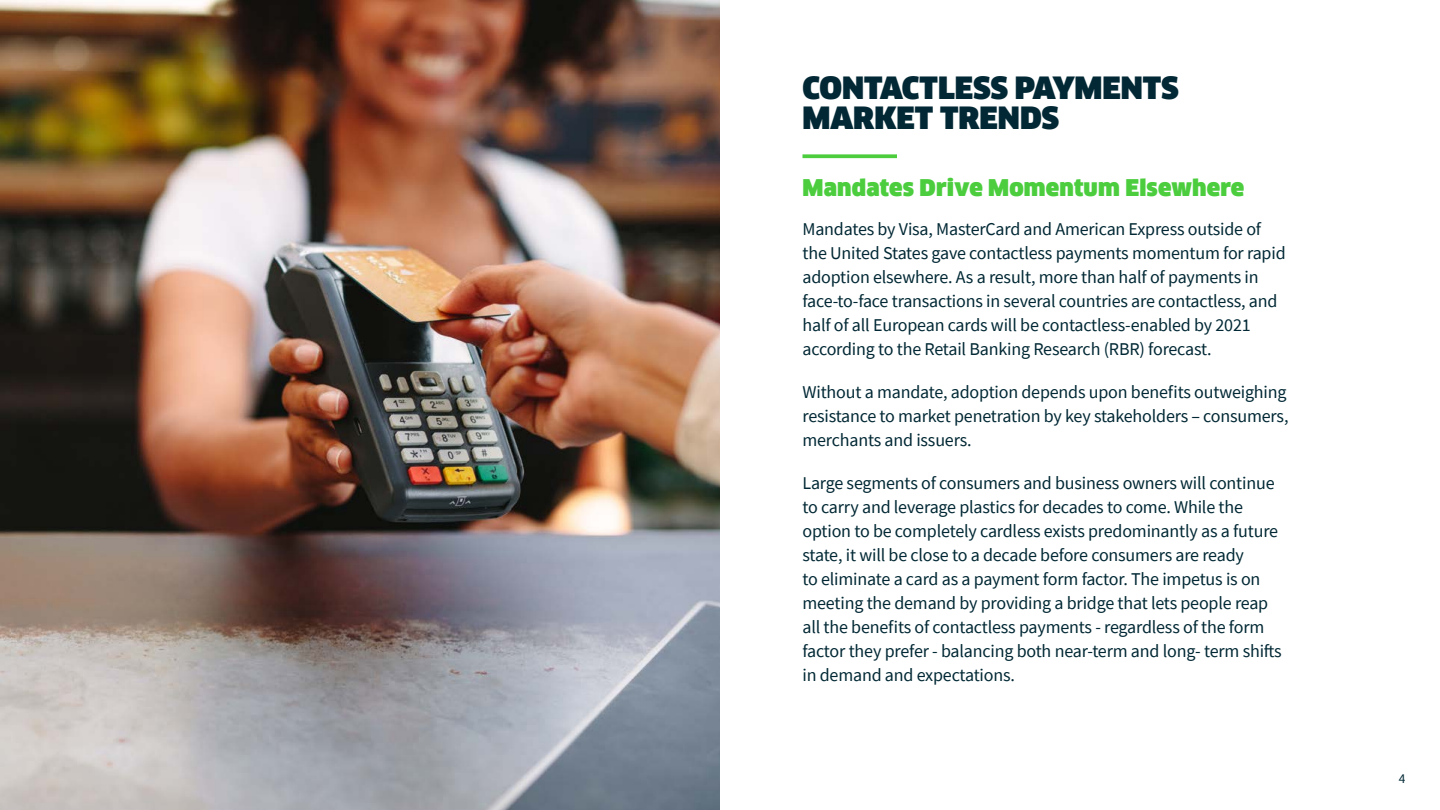
<style>
.page{position:relative;width:1440px;height:810px;background:#fff}
.page>*{position:absolute;margin:0;border:0;box-sizing:border-box;transform-origin:0 0}
.t1{font:900 30px/30px "Clan Offc Pro";color:#012834}
.t2{font:900 22.5px "Clan Offc Pro";letter-spacing:.01em;color:#4bcd3e}
.t3{font:18px/24px "Source Sans Pro";letter-spacing:-.01em;color:#012834}
.t4{font:13.5px "Source Sans Pro";color:#012834}
</style>
<div class="page">
<img style="left:0;top:0;width:720px;height:810px">
<svg style="left:802px;top:154px;width:95px;height:4px"></svg>
<h1 class="t1" style="left:802px;top:73px;width:378px">CONTACTLESS PAYMENTS<br>MARKET TRENDS</h1>
<p class="t2" style="left:802px;top:175px;width:443px">Mandates Drive Momentum Elsewhere</p>
<p class="t3" style="left:802px;top:217px;width:485px">Mandates by Visa, MasterCard and American Express outside of the United States gave contactless payments momentum for rapid adoption elsewhere. As a result, more than half of payments in face-to-face transactions in several countries are contactless, and half of all European cards will be contactless-enabled by 2021 according to the Retail Banking Research (RBR) forecast.</p>
<p class="t3" style="left:802px;top:380px;width:488px;text-align:justify">Without a mandate, adoption depends upon benefits outweighing resistance to market penetration by key stakeholders – consumers, merchants and issuers.</p>
<p class="t3" style="left:802px;top:470px;width:481px">Large segments of consumers and business owners will continue to carry and leverage plastics for decades to come. While the option to be completely cardless exists predominantly as a future state, it will be close to a decade before consumers are ready<br>to eliminate a card as a payment form factor. The impetus is on meeting the demand by providing a bridge that lets people reap all the benefits of contactless payments - regardless of the form factor they prefer - balancing both near-term and long- term shifts in demand and expectations.</p>
<p class="t4" style="left:1399px;top:770px;width:8px">4</p>
</div>
